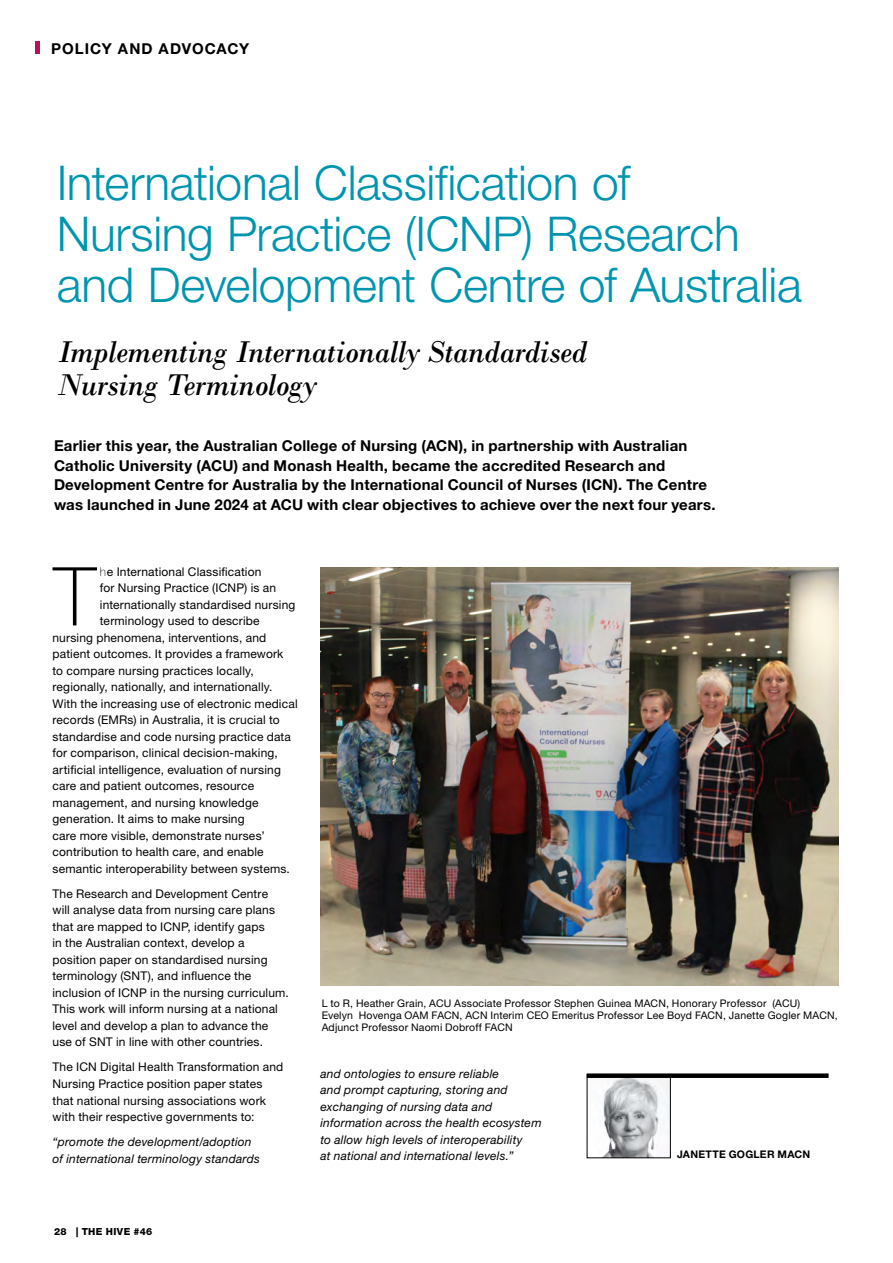
<style>
.page{position:relative;width:893px;height:1263px;background:#fff}
.page>*{position:absolute;margin:0;border:0;box-sizing:border-box;transform-origin:0 0}
.t1{font:100 81.3px "Helvetica Neue LT Std";color:#000}
.t2{font:300 48px/51px "Helvetica Neue LT Std";letter-spacing:-.01em;color:#0095af}
.t3{font:italic 31.5px/33px "Bodoni";letter-spacing:-.015em;color:#000}
.t4{font:700 15px/19.5px "Helvetica Neue LT Std";letter-spacing:.015em;color:#000}
.t5{font:700 15px "Helvetica Neue LT Std";letter-spacing:.065em;color:#000}
.t6{font:12px/16.5px "Helvetica Neue LT Std";letter-spacing:.015em;color:#000}
.t7{font:italic 12px/16.5px "Helvetica Neue LT Std";letter-spacing:.015em;color:#000}
.t8{font:10.5px/12px "Helvetica Neue LT Std";letter-spacing:.015em;color:#000}
.t9{font:700 10.5px "Helvetica Neue LT Std";letter-spacing:.025em;color:#000}
.t10{font:800 9.75px "Helvetica Neue LT Std";letter-spacing:.04em;color:#000}
.s1{font-weight:100}
</style>
<div class="page">
<div style="left:35px;top:41px;width:5px;height:13px;background:#b71258"></div>
<img style="left:602px;top:1078px;width:67px;height:78px">
<div style="left:587px;top:1074px;width:84px;height:84px;border:1px solid #000"></div>
<div style="left:587px;top:1073px;width:242px;height:5px;background:#000"></div>
<img style="left:320px;top:567px;width:519px;height:418px">
<p class="t5" style="left:51px;top:39px;width:200px">POLICY AND ADVOCACY</p>
<h2 class="t2" style="left:57px;top:157px;width:747px">International Classification of<br>Nursing Practice (ICNP) Research and Development Centre of Australia</h2>
<h3 class="t3" style="left:57px;top:335px;width:532px">Implementing Internationally Standardised<br>Nursing Terminology</h3>
<p class="t4" style="left:54px;top:436px;width:663px">Earlier this year, the Australian College of Nursing (ACN), in partnership with Australian Catholic University (ACU) and Monash Health, became the accredited Research and Development Centre for Australia by the International Council of Nurses (ICN). The Centre was launched in June 2024 at ACU with clear objectives to achieve over the next four years.</p>
<h1 class="t1" style="left:54px;top:550px;width:44px">T</h1>
<p class="t6" style="left:100px;top:563px;width:163px"><span class="s1">h</span>e International Classification</p>
<p class="t6" style="left:100px;top:580px;width:178px">for Nursing Practice (ICNP) is an</p>
<p class="t6" style="left:100px;top:596px;width:197px">internationally standardised nursing</p>
<p class="t6" style="left:100px;top:613px;width:161px">terminology used to describe</p>
<p class="t6" style="left:52px;top:629px;width:215px">nursing phenomena, interventions, and</p>
<p class="t6" style="left:52px;top:646px;width:233px">patient outcomes. It provides a framework</p>
<p class="t6" style="left:52px;top:662px;width:203px">to compare nursing practices locally,</p>
<p class="t6" style="left:52px;top:679px;width:222px">regionally, nationally, and internationally.</p>
<p class="t6" style="left:52px;top:695px;width:247px">With the increasing use of electronic medical</p>
<p class="t6" style="left:52px;top:712px;width:229px">records (EMRs) in Australia, it is crucial to</p>
<p class="t6" style="left:52px;top:728px;width:240px">standardise and code nursing practice data</p>
<p class="t6" style="left:52px;top:745px;width:227px">for comparison, clinical decision-making,</p>
<p class="t6" style="left:52px;top:761px;width:230px">artificial intelligence, evaluation of nursing</p>
<p class="t6" style="left:52px;top:778px;width:203px">care and patient outcomes, resource</p>
<p class="t6" style="left:52px;top:794px;width:208px">management, and nursing knowledge</p>
<p class="t6" style="left:52px;top:811px;width:194px">generation. It aims to make nursing</p>
<p class="t6" style="left:52px;top:827px;width:214px">care more visible, demonstrate nurses’</p>
<p class="t6" style="left:52px;top:844px;width:213px">contribution to health care, and enable</p>
<p class="t6" style="left:52px;top:860px;width:239px">semantic interoperability between systems.</p>
<p class="t6" style="left:52px;top:885px;width:238px">The Research and Development Centre<br>will analyse data from nursing care plans that are mapped to ICNP, identify gaps<br>in the Australian context, develop a position paper on standardised nursing terminology (SNT), and influence the inclusion of ICNP in the nursing curriculum.<br>This work will inform nursing at a national level and develop a plan to advance the use of SNT in line with other countries.</p>
<p class="t6" style="left:52px;top:1059px;width:232px">The ICN Digital Health Transformation and Nursing Practice position paper states that national nursing associations work with their respective governments to:</p>
<p class="t7" style="left:52px;top:1133px;width:209px">“promote the development/adoption of international terminology standards</p>
<p class="t8" style="left:322px;top:997px;width:518px">L to R, Heather Grain, ACU Associate Professor Stephen Guinea MACN, Honorary Professor (ACU)<br>Evelyn Hovenga OAM FACN, ACN Interim CEO Emeritus Professor Lee Boyd FACN, Janette Gogler MACN,<br>Adjunct Professor Naomi Dobroff FACN</p>
<p class="t7" style="left:320px;top:1065px;width:223px">and ontologies to ensure reliable<br>and prompt capturing, storing and exchanging of nursing data and information across the health ecosystem to allow high levels of interoperability<br>at national and international levels.”</p>
<p class="t9" style="left:677px;top:1148px;width:135px">JANETTE GOGLER MACN</p>
<p class="t10" style="left:54px;top:1225px;width:100px">28 | THE HIVE #46</p>
</div>
